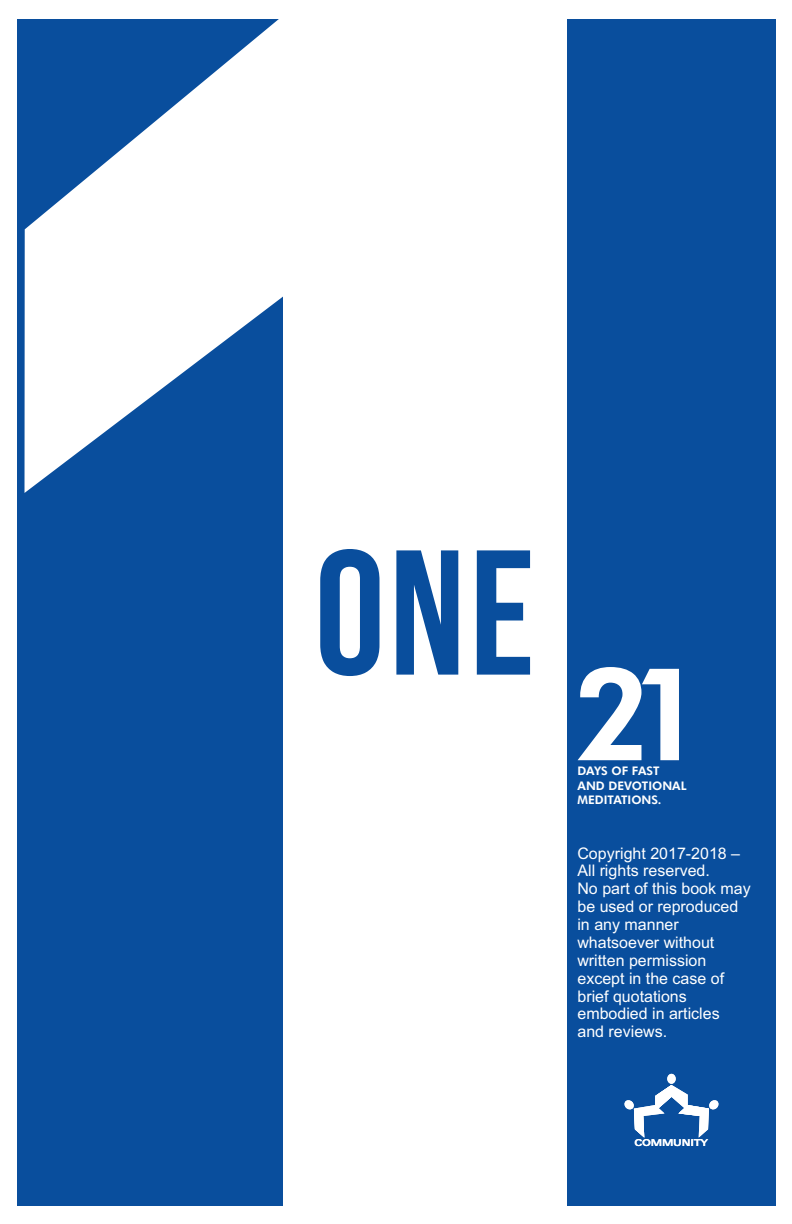
<style>
.page{position:relative;width:792px;height:1224px;background:#fff}
.page>*{position:absolute;margin:0;border:0;box-sizing:border-box;transform-origin:0 0}
.t1{font:177.4px "Bebas Neue";color:#094e9d}
.t2{font:800 129px "Futura BT";color:#fff}
.t3{font:16px/17.8px "Arial";color:#fff}
.t4{font:800 11.8px/14.2px "Futura BT";color:#fff}
.t5{font:700 expanded 9.6px "Zurich BT";letter-spacing:-.015em;color:#fff}
</style>
<div class="page">
<div style="left:18px;top:19px;width:758px;height:1187px;background:#094e9d"></div>
<div style="left:283px;top:19px;width:284px;height:1189px;background:#fff"></div>
<div style="left:667px;top:1074px;width:9px;height:10px;background:#fff;border-radius:50%"></div>
<svg style="left:624px;top:1085px;width:95px;height:53px"></svg>
<svg style="left:25px;top:19px;width:258px;height:474px;fill:#fff"></svg>
<h1 class="t1" style="left:315px;top:542px;width:222px">ONE</h1>
<h2 class="t2" style="left:573px;top:662px;width:136px">21</h2>
<p class="t4" style="left:578px;top:765px;width:111px">DAYS OF FAST<br>AND DEVOTIONAL<br>MEDITATIONS.</p>
<p class="t3" style="left:577px;top:845px;width:175px">Copyright 2017-2018 –<br>All rights reserved.<br>No part of this book may be used or reproduced in any manner whatsoever without written permission except in the case of brief quotations embodied in articles<br>and reviews.</p>
<p class="t5" style="left:634px;top:1139px;width:75px">COMMUNITY</p>
</div>
